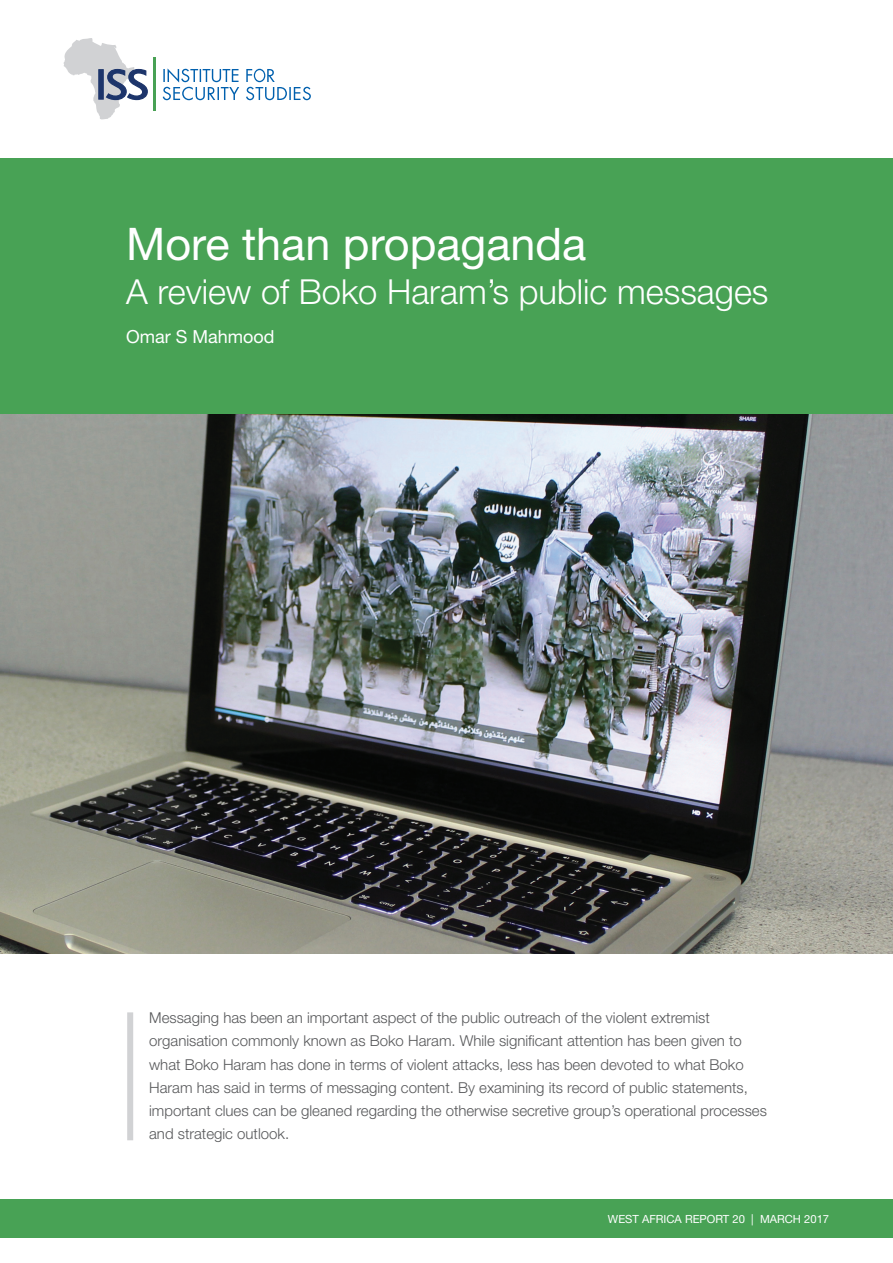
<style>
.page{position:relative;width:893px;height:1263px;background:#fff}
.page>*{position:absolute;margin:0;border:0;box-sizing:border-box;transform-origin:0 0}
.MAIN_HEADLINE{font:45px "Helvetica Neue LT Std";color:#fff}
.MAIN_HEADLINE_LEVEL{font:300 34.5px "Helvetica Neue LT Std";color:#fff}
.AUTHOR{font:18px "Helvetica Neue LT Std";color:#fff}
.INTRO{font:300 15px/23.2px "Helvetica Neue LT Std";color:#57585a}
.PAGE_NO_DESCRIPTION{font:11.25px "Helvetica Neue LT Std";color:#fff}
</style>
<div class="page">
<div style="left:0;top:1199px;width:893px;height:38px;background:#48a255"></div>
<img style="left:0;top:413px;width:893px;height:540px">
<div style="left:0;top:158px;width:893px;height:255px;background:#48a255"></div>
<div style="left:127px;top:1012px;width:6px;height:128px;background:#d1d2d4"></div>
<svg style="left:163px;top:68px;width:148px;height:32px"></svg>
<hr style="left:153px;top:58px;width:3px;height:53px;background:#48a154">
<svg style="left:63px;top:38px;width:85px;height:82px"></svg>
<p class="MAIN_HEADLINE" style="left:126px;top:217px;width:462px">More than propaganda</p>
<p class="MAIN_HEADLINE_LEVEL" style="left:126px;top:271px;width:644px">A review of Boko Haram’s public messages</p>
<p class="AUTHOR" style="left:126px;top:326px;width:150px">Omar S Mahmood</p>
<p class="INTRO" style="left:149px;top:1006px;width:619px">Messaging has been an important aspect of the public outreach of the violent extremist organisation commonly known as Boko Haram. While significant attention has been given to what Boko Haram has done in terms of violent attacks, less has been devoted to what Boko Haram has said in terms of messaging content. By examining its record of public statements, important clues can be gleaned regarding the otherwise secretive group’s operational processes and strategic outlook.</p>
<p class="PAGE_NO_DESCRIPTION" style="left:608px;top:1212px;width:223px">WEST AFRICA REPORT 20 | MARCH 2017</p>
</div>
